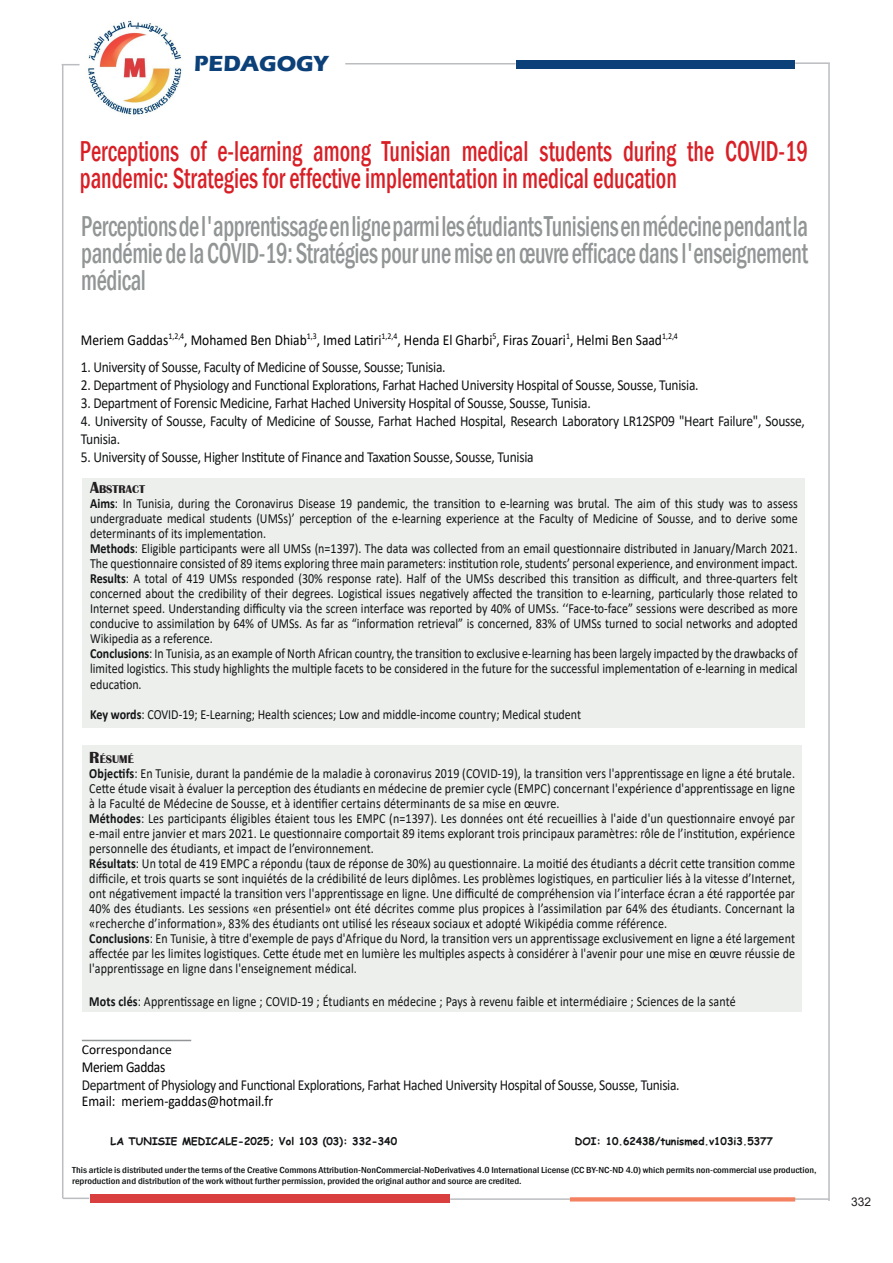
<style>
.page{position:relative;width:893px;height:1263px;background:#fff}
.page>*{position:absolute;margin:0;border:0;box-sizing:border-box;transform-origin:0 0}
.t1{font:500 condensed 29.55px/27px "Franklin Gothic";letter-spacing:-.015em;color:#929595;text-align:justify;scale:.77 1}
.t2{font:500 condensed 29.55px/27px "Franklin Gothic";color:#d91f26;scale:.77 1}
.t3{font:700 22.5px "Eras ITC";color:#0c4078}
.t4{font:15.3px/18px "Calibri";letter-spacing:-.02em;color:#111314;scale:.88 1}
.t5{font:15.3px "Calibri";color:#000;scale:.88 1}
.t6{font:15.3px "Calibri";letter-spacing:-.025em;color:#000;scale:.88 1}
.t7{font:15px "Calibri";color:#000;scale:.9 1}
.t8{font:13.95px/15px "Calibri";color:#111314;text-align:justify;scale:.86 1}
.t9{font:13.5px "Calibri";color:#000}
.t10{font:12px "Arial";color:#231f20}
.t11{font:700 11.55px "Britannic";color:#231f20}
.t12{font:700 10.5px "Comic Sans MS";color:#111314}
.t13{font:500 condensed 9px/10.8px "Franklin Gothic";color:#111314;scale:1.13 1}
.s1{font-size:16.5px}
.s2{font-weight:700}
</style>
<div class="page">
<div style="left:82px;top:478px;width:723px;height:250px;background:#edefed"></div>
<div style="left:82px;top:745px;width:719px;height:267px;background:#edefed"></div>
<hr style="left:82px;top:1040px;width:109px;height:1px;background:#929595">
<div style="left:516px;top:60px;width:278px;height:8px;background:#0c4078"></div>
<svg style="left:62px;top:64px;width:18px;height:1px"></svg>
<hr style="left:62px;top:65px;width:1px;height:1133px;background:#bcbdc0">
<hr style="left:828px;top:64px;width:2px;height:1137px;background:#bcbdc0">
<hr style="left:795px;top:62px;width:35px;height:2px;background:#bcbdc0">
<hr style="left:345px;top:63px;width:171px;height:2px;background:#bcbdc0">
<div style="left:90px;top:1194px;width:359px;height:9px;background:#da3f3f"></div>
<hr style="left:794px;top:1198px;width:35px;height:2px;background:#bcbdc0">
<svg style="left:570px;top:1197px;width:225px;height:4px"></svg>
<hr style="left:450px;top:1198px;width:120px;height:2px;background:#bcbdc0">
<hr style="left:63px;top:1197px;width:26px;height:2px;background:#bcbdc0">
<img style="left:88px;top:20px;width:94px;height:96px">
<p class="t3" style="left:194px;top:51px;width:135px">PEDAGOGY</p>
<p class="t2" style="left:80px;top:137px;width:947px">Perceptions of e-learning among Tunisian medical students during the COVID-19 pandemic: Strategies for effective implementation in medical education</p>
<p class="t1" style="left:81px;top:212px;width:945px">Perceptions de l'apprentissage en ligne parmi les étudiants Tunisiens en médecine pendant la pandémie de la COVID-19: Stratégies pour une mise en œuvre efficace dans l'enseignement médical</p>
<p class="t5" style="left:81px;top:329px;width:680px">Meriem Gaddas<sup>1,2,4</sup>, Mohamed Ben Dhiab<sup>1,3</sup>, Imed Latiri<sup>1,2,4</sup>, Henda El Gharbi<sup>5</sup>, Firas Zouari<sup>1</sup>, Helmi Ben Saad<sup>1,2,4</sup></p>
<p class="t4" style="left:81px;top:357px;width:416px">1. University of Sousse, Faculty of Medicine of Sousse, Sousse; Tunisia.</p>
<p class="t4" style="left:81px;top:375px;width:703px">2. Department of Physiology and Functional Explorations, Farhat Hached University Hospital of Sousse, Sousse, Tunisia.</p>
<p class="t4" style="left:81px;top:393px;width:581px">3. Department of Forensic Medicine, Farhat Hached University Hospital of Sousse, Sousse, Tunisia.</p>
<p class="t4" style="left:81px;top:411px;width:824px">4. University of Sousse, Faculty of Medicine of Sousse, Farhat Hached Hospital, Research Laboratory LR12SP09 "Heart Failure", Sousse,<br>Tunisia.</p>
<p class="t4" style="left:81px;top:447px;width:516px">5. University of Sousse, Higher Institute of Finance and Taxation Sousse, Sousse, Tunisia</p>
<p class="t11" style="left:90px;top:483px;width:56px"><span class="s1">A</span>BSTRACT</p>
<p class="t8" style="left:90px;top:496px;width:824px"><span class="s2">Aims</span>: In Tunisia, during the Coronavirus Disease 19 pandemic, the transition to e-learning was brutal. The aim of this study was to assess undergraduate medical students (UMSs)’ perception of the e-learning experience at the Faculty of Medicine of Sousse, and to derive some determinants of its implementation.</p>
<p class="t8" style="left:90px;top:541px;width:824px"><span class="s2">Methods</span>: Eligible participants were all UMSs (n=1397). The data was collected from an email questionnaire distributed in January/March 2021.<br>The questionnaire consisted of 89 items exploring three main parameters: institution role, students’ personal experience, and environment impact.</p>
<p class="t8" style="left:90px;top:571px;width:824px"><span class="s2">Results</span>: A total of 419 UMSs responded (30% response rate). Half of the UMSs described this transition as difficult, and three-quarters felt concerned about the credibility of their degrees. Logistical issues negatively affected the transition to e-learning, particularly those related to Internet speed. Understanding difficulty via the screen interface was reported by 40% of UMSs. ‘‘Face-to-face” sessions were described as more conducive to assimilation by 64% of UMSs. As far as “information retrieval” is concerned, 83% of UMSs turned to social networks and adopted Wikipedia as a reference.</p>
<p class="t8" style="left:90px;top:646px;width:824px"><span class="s2">Conclusions</span>: In Tunisia, as an example of North African country, the transition to exclusive e-learning has been largely impacted by the drawbacks of limited logistics. This study highlights the multiple facets to be considered in the future for the successful implementation of e-learning in medical education.</p>
<p class="t8" style="left:90px;top:706px;width:572px"><span class="s2">Key words</span>: COVID-19; E-Learning; Health sciences; Low and middle-income country; Medical student</p>
<p class="t11" style="left:89px;top:752px;width:46px"><span class="s1">R</span>ÉSUMÉ</p>
<p class="t8" style="left:89px;top:765px;width:822px"><span class="s2">Objectifs</span>: En Tunisie, durant la pandémie de la maladie à coronavirus 2019 (COVID-19), la transition vers l'apprentissage en ligne a été brutale.<br>Cette étude visait à évaluer la perception des étudiants en médecine de premier cycle (EMPC) concernant l'expérience d'apprentissage en ligne à la Faculté de Médecine de Sousse, et à identifier certains déterminants de sa mise en œuvre.</p>
<p class="t8" style="left:89px;top:810px;width:822px"><span class="s2">Méthodes</span>: Les participants éligibles étaient tous les EMPC (n=1397). Les données ont été recueillies à l'aide d'un questionnaire envoyé par e-mail entre janvier et mars 2021. Le questionnaire comportait 89 items explorant trois principaux paramètres: rôle de l’institution, expérience personnelle des étudiants, et impact de l’environnement.</p>
<p class="t8" style="left:89px;top:855px;width:822px"><span class="s2">Résultats</span>: Un total de 419 EMPC a répondu (taux de réponse de 30%) au questionnaire. La moitié des étudiants a décrit cette transition comme difficile, et trois quarts se sont inquiétés de la crédibilité de leurs diplômes. Les problèmes logistiques, en particulier liés à la vitesse d’Internet, ont négativement impacté la transition vers l'apprentissage en ligne. Une difficulté de compréhension via l’interface écran a été rapportée par 40% des étudiants. Les sessions «en présentiel» ont été décrites comme plus propices à l’assimilation par 64% des étudiants. Concernant la «recherche d’information», 83% des étudiants ont utilisé les réseaux sociaux et adopté Wikipédia comme référence.</p>
<p class="t8" style="left:89px;top:930px;width:822px"><span class="s2">Conclusions</span>: En Tunisie, à titre d'exemple de pays d'Afrique du Nord, la transition vers un apprentissage exclusivement en ligne a été largement affectée par les limites logistiques. Cette étude met en lumière les multiples aspects à considérer à l'avenir pour une mise en œuvre réussie de l'apprentissage en ligne dans l'enseignement médical.</p>
<p class="t8" style="left:89px;top:993px;width:753px"><span class="s2">Mots clés</span>: Apprentissage en ligne ; COVID-19 ; Étudiants en médecine ; Pays à revenu faible et intermédiaire ; Sciences de la santé</p>
<p class="t9" style="left:82px;top:1040px;width:91px">Correspondance</p>
<p class="t6" style="left:82px;top:1056px;width:96px">Meriem Gaddas</p>
<p class="t4" style="left:82px;top:1075px;width:681px">Department of Physiology and Functional Explorations, Farhat Hached University Hospital of Sousse, Sousse, Tunisia.</p>
<p class="t7" style="left:82px;top:1091px;width:214px">Email: meriem-gaddas@hotmail.fr</p>
<p class="t12" style="left:111px;top:1133px;width:288px">LA TUNISIE MEDICALE-2025; Vol 103 (03): 332-340</p>
<p class="t12" style="left:575px;top:1133px;width:200px">DOI: 10.62438/tunismed.v103i3.5377</p>
<p class="t13" style="left:72px;top:1164px;width:660px">This article is distributed under the terms of the Creative Commons Attribution-NonCommercial-NoDerivatives 4.0 International License (CC BY-NC-ND 4.0) which permits non-commercial use production, reproduction and distribution of the work without further permission, provided the original author and source are credited.</p>
<p class="t10" style="left:851px;top:1194px;width:22px">332</p>
</div>
